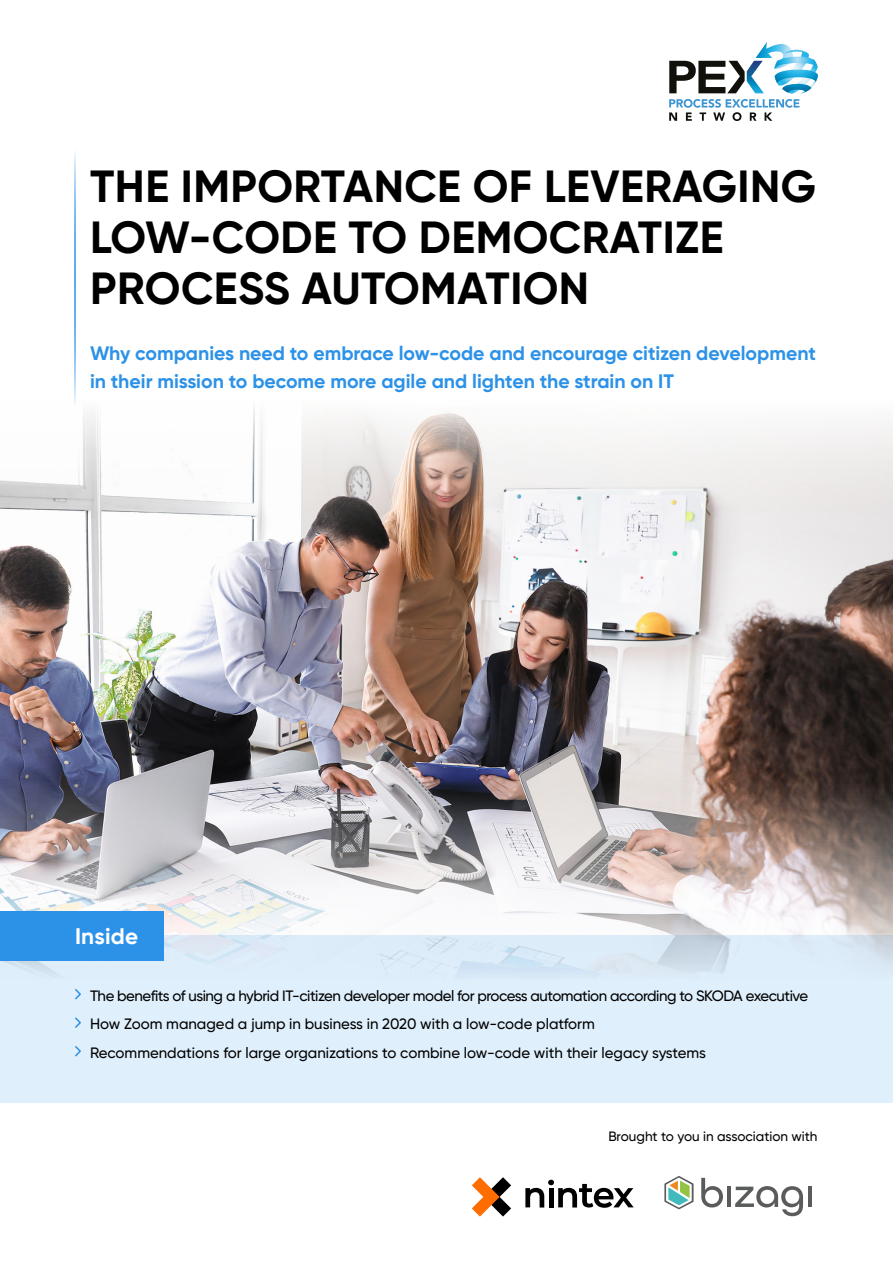
<style>
.page{position:relative;width:893px;height:1263px;background:#fff}
.page>*{position:absolute;margin:0;border:0;box-sizing:border-box;transform-origin:0 0}
.t1{font:700 45px/51px "Gilroy";letter-spacing:.01em;color:#000}
.t2{font:700 22.5px "Gilroy";letter-spacing:.01em;color:#fff}
.t3{font:700 19.5px/28.5px "Gilroy";color:#2c92e8}
.t4{font:500 15px/28.5px "Gilroy";letter-spacing:-.02em;color:#000}
.t5{font:500 13.5px "Gilroy";color:#000}
</style>
<div class="page">
<img style="left:0;top:405px;width:893px;height:530px">
<svg style="left:669px;top:61px;width:76px;height:32px"></svg>
<img style="left:747px;top:61px;width:17px;height:32px">
<img style="left:756px;top:42px;width:36px;height:27px">
<img style="left:774px;top:50px;width:44px;height:43px">
<svg style="left:669px;top:99px;width:130px;height:22px"></svg>
<div style="left:0;top:935px;width:893px;height:168px;background:#dfeffb"></div>
<div style="left:0;top:911px;width:164px;height:49px;background:#2c92e8"></div>
<svg style="left:75px;top:989px;width:6px;height:11px"></svg>
<svg style="left:75px;top:1017px;width:6px;height:11px"></svg>
<svg style="left:75px;top:1046px;width:6px;height:11px"></svg>
<svg style="left:664px;top:1176px;width:29px;height:33px"></svg>
<svg style="left:701px;top:1178px;width:22px;height:29px"></svg>
<hr style="left:727px;top:1186px;width:4px;height:21px;background:#5a5b5b">
<svg style="left:735px;top:1186px;width:68px;height:30px"></svg>
<hr style="left:808px;top:1186px;width:4px;height:21px;background:#5a5b5b">
<hr style="left:74px;top:149px;width:2px;height:257px;background:#2c92e8">
<svg style="left:472px;top:1177px;width:39px;height:39px"></svg>
<svg style="left:525px;top:1180px;width:109px;height:28px"></svg>
<h1 class="t1" style="left:90px;top:161px;width:727px">THE IMPORTANCE OF LEVERAGING<br>LOW-CODE TO DEMOCRATIZE<br>PROCESS AUTOMATION</h1>
<h3 class="t3" style="left:90px;top:339px;width:728px">Why companies need to embrace low-code and encourage citizen development in their mission to become more agile and lighten the strain on IT</h3>
<h2 class="t2" style="left:75px;top:921px;width:65px">Inside</h2>
<p class="t4" style="left:90px;top:981px;width:720px">The benefits of using a hybrid IT-citizen developer model for process automation according to SKODA executive<br>How Zoom managed a jump in business in 2020 with a low-code platform<br>Recommendations for large organizations to combine low-code with their legacy systems</p>
<p class="t5" style="left:608px;top:1128px;width:211px">Brought to you in association with</p>
</div>
